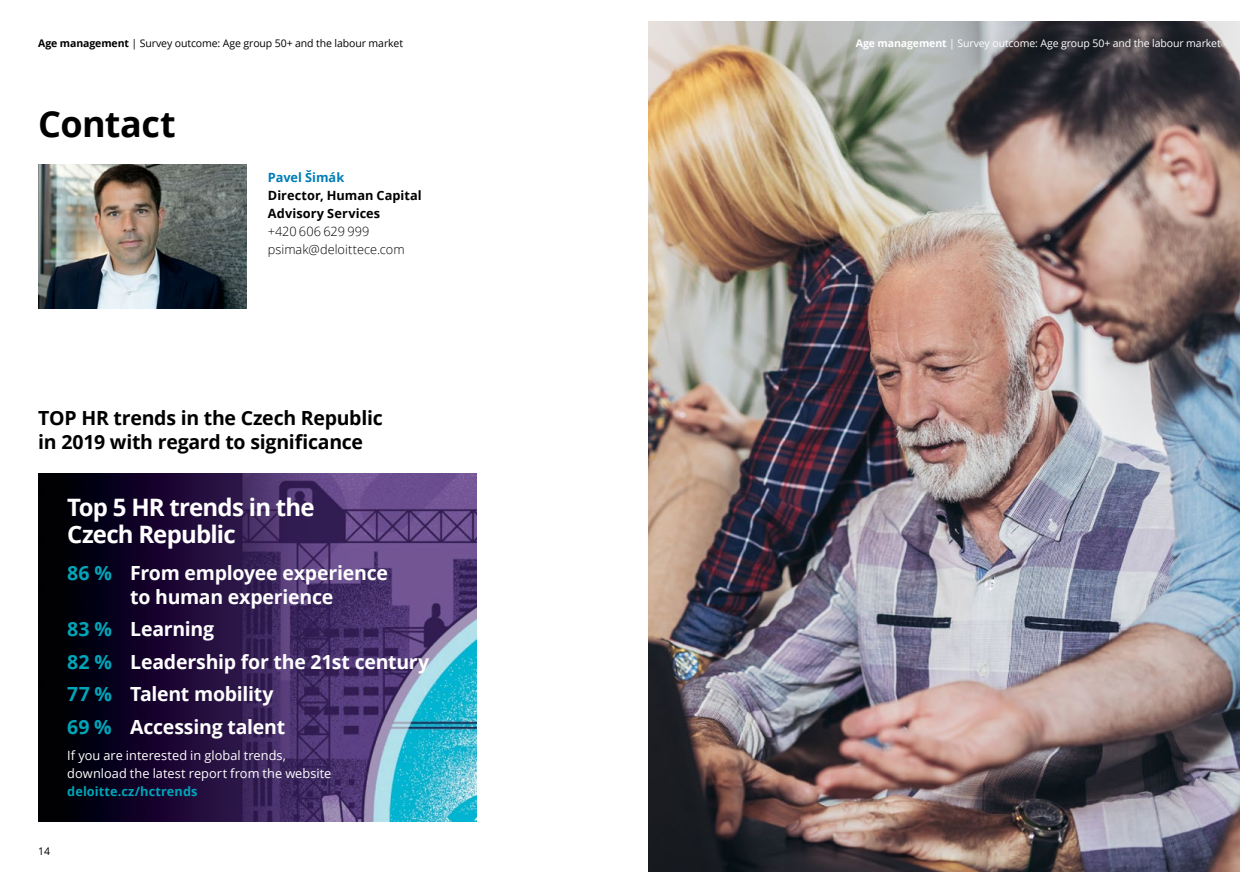
<style>
.page{position:relative;width:1259px;height:893px;background:#fff}
.page>*{position:absolute;margin:0;border:0;box-sizing:border-box;transform-origin:0 0}
.t1{font:700 36px "Open Sans";letter-spacing:-.015em;color:#000}
.t2{font:700 24px/27px "Open Sans";letter-spacing:-.035em;color:#fff}
.t3{font:700 19.5px/32.5px "Open Sans";letter-spacing:-.015em;color:#fff;text-align:center}
.t4{font:700 19.5px/24px "Open Sans";letter-spacing:-.015em;color:#000}
.t5{font:12.75px/18px "Open Sans";letter-spacing:.005em;color:#fff}
.t6{font:700 12.75px/18px "Open Sans";letter-spacing:.005em;color:#000}
.t7{font:300 12.75px/18px "Open Sans";color:#000}
.t8{font:700 12.75px "Open Sans";letter-spacing:.005em;color:#00a5b8}
.t9{font:700 12.75px "Open Sans";color:#007db6}
.t10{font:10.5px "Open Sans";letter-spacing:-.01em;color:#000}
.t11{font:10.5px "Open Sans";letter-spacing:-.01em;color:#fff}
.s1{font-weight:700}
.s2{color:#00a5b8}
</style>
<div class="page">
<img style="left:38px;top:164px;width:209px;height:144px">
<img style="left:38px;top:473px;width:438px;height:348px">
<img style="left:648px;top:21px;width:591px;height:851px">
<p class="t10" style="left:38px;top:36px;width:366px"><span class="s1">Age management</span> | Survey outcome: Age group 50+ and the labour market</p>
<h1 class="t1" style="left:38px;top:99px;width:139px">Contact</h1>
<p class="t9" style="left:268px;top:169px;width:78px">Pavel Šimák</p>
<p class="t6" style="left:268px;top:186px;width:155px">Director, Human Capital<br>Advisory Services</p>
<p class="t7" style="left:268px;top:222px;width:138px">+420 606 629 999 psimak@deloittece.com</p>
<p class="t4" style="left:38px;top:406px;width:346px">TOP HR trends in the Czech Republic in 2019 with regard to significance</p>
<p class="t2" style="left:67px;top:493px;width:249px">Top 5 HR trends in the<br>Czech Republic</p>
<p class="t3" style="left:67px;top:560px;width:322px;line-height:24px"><span class="s2">86 %</span> From employee experience to human experience</p>
<p class="t3" style="left:67px;top:612px;width:363px;text-align:left"><span class="s2">83 %</span> Learning<br><span class="s2">82 %</span> Leadership for the 21st century<br><span class="s2">77 %</span> Talent mobility<br><span class="s2">69 %</span> Accessing talent</p>
<p class="t5" style="left:67px;top:746px;width:266px">If you are interested in global trends, download the latest report from the website</p>
<p class="t8" style="left:67px;top:782px;width:132px">deloitte.cz/hctrends</p>
<p class="t10" style="left:38px;top:844px;width:13px">14</p>
<p class="t11" style="left:856px;top:36px;width:366px"><span class="s1">Age management</span> | Survey outcome: Age group 50+ and the labour market</p>
</div>
